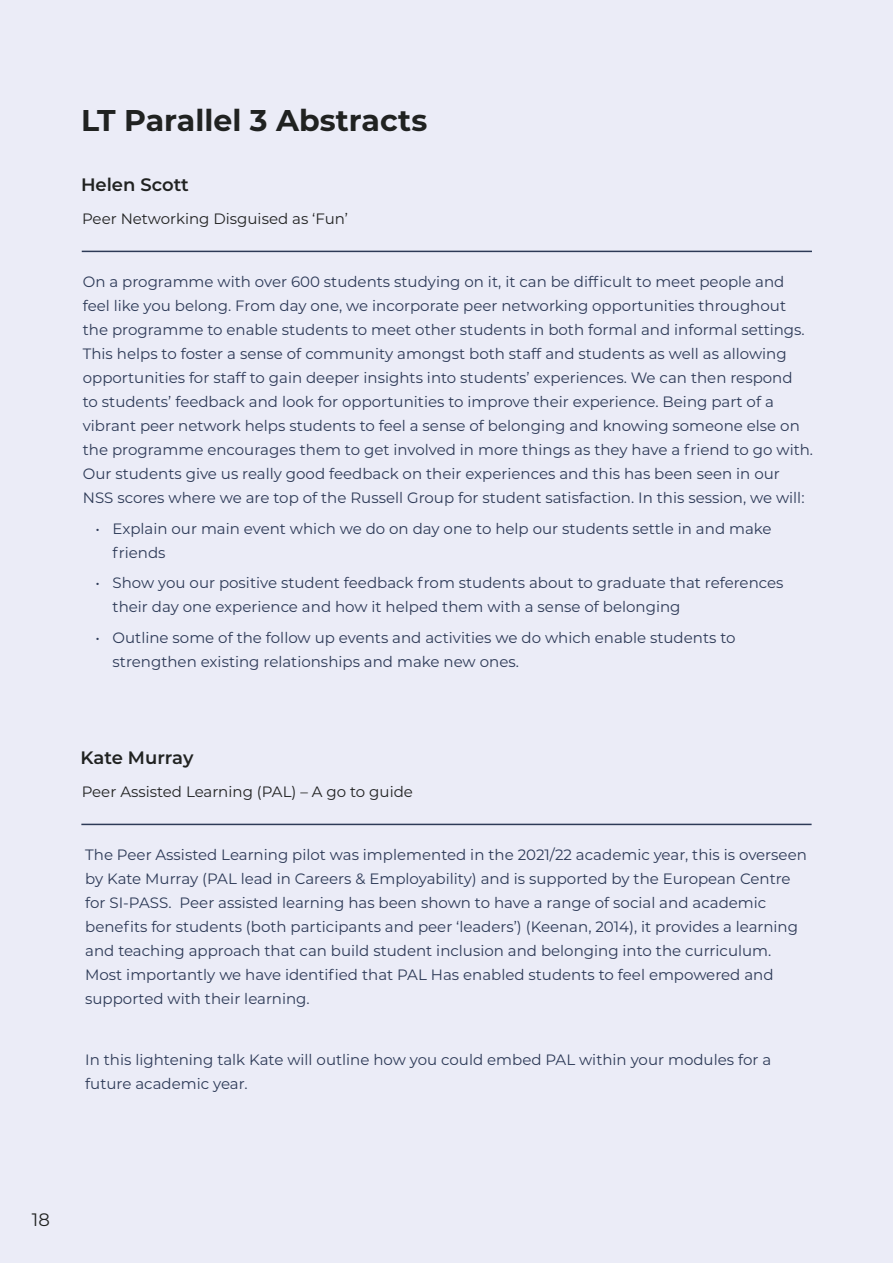
<style>
.page{position:relative;width:893px;height:1263px;background:#fff}
.page>*{position:absolute;margin:0;border:0;box-sizing:border-box;transform-origin:0 0}
.t1{font:700 30px "Montserrat";color:#202221}
.t2{font:600 18px "Montserrat";color:#202221}
.t3{font:18px "Montserrat";color:#202221}
.Paragraph{font:15px/24px "Montserrat";color:#2d3a57}
.Paragraph-2{font:15px "Montserrat";color:#212222}
</style>
<div class="page">
<div style="left:1px;top:0;width:892px;height:1263px;background:#ebecf7"></div>
<hr style="left:82px;top:251px;width:730px;height:1px;background:#2d3a57">
<hr style="left:81px;top:824px;width:731px;height:1px;background:#2d3a57">
<h2 class="t1" style="left:81px;top:99px;width:348px">LT Parallel 3 Abstracts</h2>
<h3 class="t2" style="left:81px;top:172px;width:109px">Helen Scott</h3>
<p class="Paragraph-2" style="left:82px;top:209px;width:267px">Peer Networking Disguised as ‘Fun’</p>
<p class="Paragraph" style="left:83px;top:269px;width:732px">On a programme with over 600 students studying on it, it can be difficult to meet people and feel like you belong. From day one, we incorporate peer networking opportunities throughout the programme to enable students to meet other students in both formal and informal settings.<br>This helps to foster a sense of community amongst both staff and students as well as allowing opportunities for staff to gain deeper insights into students’ experiences. We can then respond<br>to students’ feedback and look for opportunities to improve their experience. Being part of a vibrant peer network helps students to feel a sense of belonging and knowing someone else on the programme encourages them to get involved in more things as they have a friend to go with.<br>Our students give us really good feedback on their experiences and this has been seen in our NSS scores where we are top of the Russell Group for student satisfaction. In this session, we will:</p>
<p class="Paragraph" style="left:113px;top:516px;width:661px;text-indent:-17px">• Explain our main event which we do on day one to help our students settle in and make friends</p>
<p class="Paragraph" style="left:113px;top:570px;width:672px;text-indent:-17px">• Show you our positive student feedback from students about to graduate that references their day one experience and how it helped them with a sense of belonging</p>
<p class="Paragraph" style="left:113px;top:625px;width:624px;text-indent:-17px">• Outline some of the follow up events and activities we do which enable students to strengthen existing relationships and make new ones.</p>
<h3 class="t2" style="left:81px;top:744px;width:114px">Kate Murray</h3>
<p class="Paragraph-2" style="left:82px;top:782px;width:333px">Peer Assisted Learning (PAL) – A go to guide</p>
<p class="Paragraph" style="left:85px;top:842px;width:723px">The Peer Assisted Learning pilot was implemented in the 2021/22 academic year, this is overseen by Kate Murray (PAL lead in Careers &amp; Employability) and is supported by the European Centre for SI-PASS. Peer assisted learning has been shown to have a range of social and academic benefits for students (both participants and peer ‘leaders’) (Keenan, 2014), it provides a learning and teaching approach that can build student inclusion and belonging into the curriculum.<br>Most importantly we have identified that PAL Has enabled students to feel empowered and supported with their learning.</p>
<p class="Paragraph" style="left:85px;top:1047px;width:687px">In this lightening talk Kate will outline how you could embed PAL within your modules for a future academic year.</p>
<p class="t3" style="left:32px;top:1207px;width:19px">18</p>
</div>
